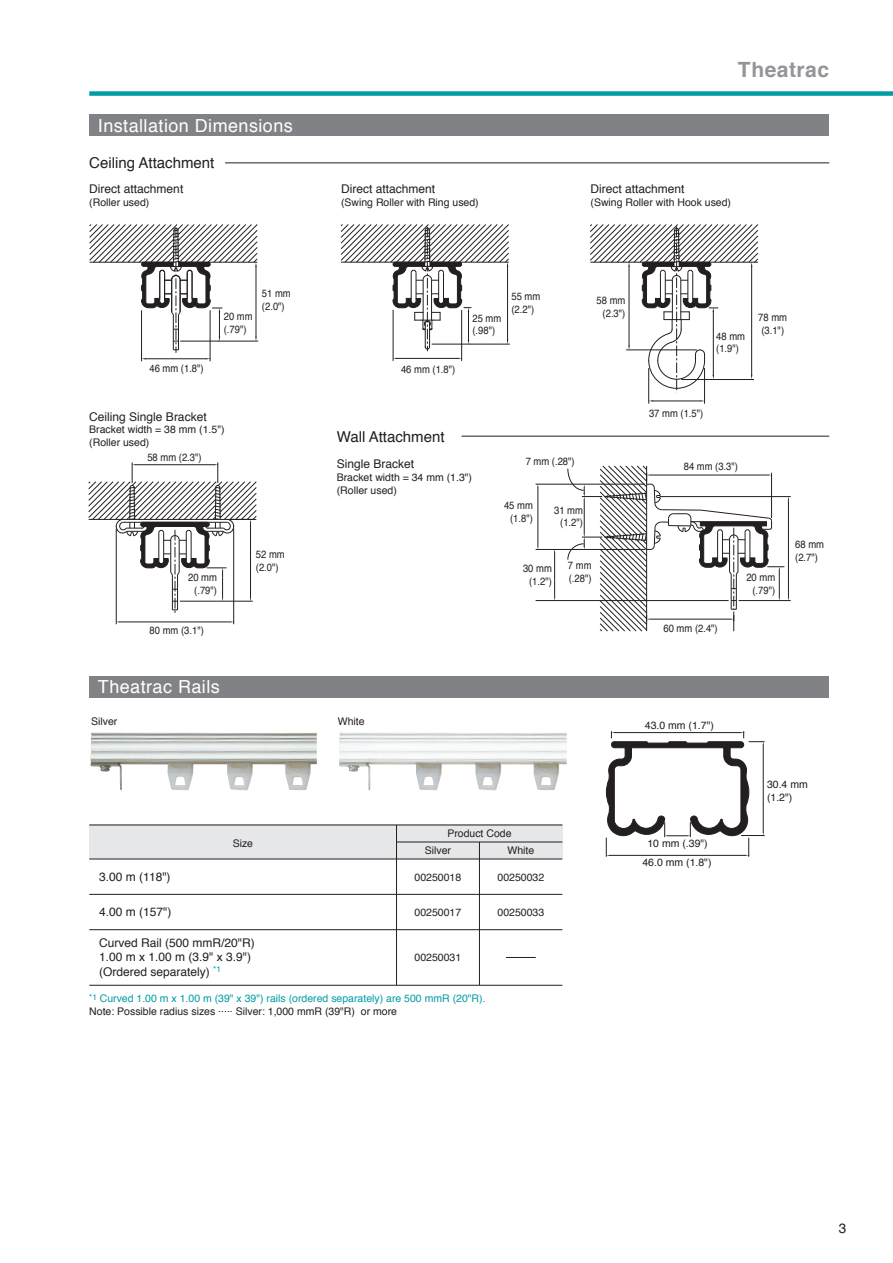
<style>
.page{position:relative;width:893px;height:1263px;background:#fff}
.page>*{position:absolute;margin:0;border:0;box-sizing:border-box;transform-origin:0 0}
.t1{font:700 21px "Helvetica";letter-spacing:.025em;color:#939598}
.t2{font:18px "Helvetica";letter-spacing:.025em;color:#fff}
.t3{font:15px "Helvetica";color:#231f20}
.t4{font:13.5px "Helvetica";color:#231f20}
.t5{font:12px/14.4px "Helvetica";color:#231f20}
.t6{font:10.5px/12.6px "Helvetica";color:#231f20}
.t7{font:10.5px/12.6px "Helvetica";color:#231f20;scale:.9 1}
.t8{font:10.5px/13.5px "Helvetica";color:#009da5}
.s1{color:#231f20}
</style>
<div class="page">
<div style="left:89px;top:91px;width:804px;height:5px;background:#009da5"></div>
<div style="left:89px;top:115px;width:740px;height:21px;background:#808285"></div>
<hr style="left:225px;top:162px;width:604px;height:1px;background:#231f20">
<hr style="left:462px;top:436px;width:367px;height:1px;background:#231f20">
<div style="left:89px;top:825px;width:473px;height:34px;background:#e6e7e9"></div>
<hr style="left:89px;top:859px;width:473px;height:1px;background:#231f20">
<hr style="left:89px;top:894px;width:473px;height:1px;background:#231f20">
<hr style="left:89px;top:929px;width:473px;height:1px;background:#231f20">
<hr style="left:396px;top:825px;width:1px;height:160px;background:#231f20">
<hr style="left:479px;top:842px;width:1px;height:143px;background:#231f20">
<hr style="left:89px;top:825px;width:473px;height:1px;background:#231f20">
<hr style="left:89px;top:985px;width:473px;height:1px;background:#231f20">
<svg style="left:606px;top:731px;width:159px;height:126px"></svg>
<hr style="left:210px;top:310px;width:1px;height:51px;background:#231f20">
<hr style="left:141px;top:310px;width:1px;height:51px;background:#231f20">
<svg style="left:89px;top:224px;width:169px;height:136px"></svg>
<hr style="left:432px;top:344px;width:78px;height:1px;background:#231f20">
<hr style="left:461px;top:310px;width:1px;height:51px;background:#231f20">
<hr style="left:393px;top:310px;width:1px;height:51px;background:#231f20">
<hr style="left:397px;top:358px;width:60px;height:1px;background:#231f20">
<svg style="left:341px;top:224px;width:168px;height:127px"></svg>
<hr style="left:704px;top:368px;width:1px;height:36px;background:#231f20">
<hr style="left:648px;top:368px;width:1px;height:36px;background:#231f20">
<hr style="left:653px;top:401px;width:47px;height:1px;background:#231f20">
<svg style="left:590px;top:224px;width:168px;height:168px"></svg>
<hr style="left:120px;top:622px;width:110px;height:1px;background:#231f20">
<hr style="left:233px;top:529px;width:1px;height:95px;background:#231f20">
<hr style="left:116px;top:529px;width:1px;height:95px;background:#231f20">
<svg style="left:88px;top:462px;width:169px;height:153px"></svg>
<hr style="left:123px;top:522px;width:104px;height:1px;background:#231f20">
<hr style="left:89px;top:519px;width:167px;height:1px;background:#231f20">
<hr style="left:739px;top:600px;width:52px;height:1px;background:#231f20">
<hr style="left:536px;top:600px;width:193px;height:1px;background:#231f20">
<hr style="left:660px;top:496px;width:131px;height:1px;background:#231f20">
<hr style="left:538px;top:488px;width:1px;height:58px;background:#231f20">
<svg style="left:554px;top:550px;width:1px;height:50px"></svg>
<hr style="left:536px;top:549px;width:109px;height:1px;background:#231f20">
<hr style="left:536px;top:484px;width:109px;height:1px;background:#231f20">
<svg style="left:568px;top:466px;width:221px;height:165px"></svg>
<hr style="left:397px;top:842px;width:165px;height:1px;background:#231f20">
<hr style="left:506px;top:957px;width:30px;height:1px;background:#231f20">
<div style="left:89px;top:676px;width:740px;height:21px;background:#808285"></div>
<img style="left:339px;top:733px;width:228px;height:57px">
<img style="left:90px;top:733px;width:227px;height:57px">
<h2 class="t2" style="left:98px;top:112px;width:196px">Installation Dimensions</h2>
<h3 class="t3" style="left:89px;top:152px;width:127px">Ceiling Attachment</h3>
<p class="t5" style="left:89px;top:182px;width:96px">Direct attachment</p>
<p class="t6" style="left:89px;top:196px;width:62px">(Roller used)</p>
<p class="t7" style="left:149px;top:362px;width:62px">46 mm (1.8")</p>
<p class="t7" style="left:224px;top:311px;width:34px">20 mm (.79")</p>
<p class="t7" style="left:262px;top:288px;width:34px">51 mm (2.0")</p>
<p class="t5" style="left:89px;top:409px;width:119px">Ceiling Single Bracket</p>
<p class="t6" style="left:89px;top:423px;width:137px">Bracket width = 38 mm (1.5") (Roller used)</p>
<p class="t7" style="left:147px;top:451px;width:62px">58 mm (2.3")</p>
<p class="t7" style="left:188px;top:571px;width:34px;text-align:center">20 mm (.79")</p>
<p class="t7" style="left:150px;top:624px;width:62px">80 mm (3.1")</p>
<p class="t7" style="left:256px;top:549px;width:34px">52 mm (2.0")</p>
<h1 class="t1" style="left:738px;top:52px;width:93px">Theatrac</h1>
<p class="t5" style="left:341px;top:182px;width:96px">Direct attachment</p>
<p class="t6" style="left:341px;top:196px;width:139px">(Swing Roller with Ring used)</p>
<p class="t5" style="left:590px;top:182px;width:96px">Direct attachment</p>
<p class="t6" style="left:590px;top:196px;width:142px">(Swing Roller with Hook used)</p>
<p class="t7" style="left:401px;top:363px;width:62px">46 mm (1.8")</p>
<p class="t7" style="left:472px;top:312px;width:34px">25 mm (.98")</p>
<p class="t7" style="left:511px;top:291px;width:34px">55 mm (2.2")</p>
<p class="t7" style="left:596px;top:294px;width:34px;text-align:center">58 mm (2.3")</p>
<h3 class="t3" style="left:337px;top:425px;width:109px">Wall Attachment</h3>
<p class="t5" style="left:337px;top:457px;width:79px">Single Bracket</p>
<p class="t6" style="left:337px;top:471px;width:137px">Bracket width = 34 mm (1.3") (Roller used)</p>
<p class="t7" style="left:526px;top:455px;width:56px">7 mm (.28")</p>
<p class="t7" style="left:504px;top:500px;width:34px;text-align:center">45 mm (1.8")</p>
<p class="t7" style="left:554px;top:504px;width:34px;text-align:center">31 mm (1.2")</p>
<p class="t7" style="left:716px;top:330px;width:34px">48 mm (1.9")</p>
<p class="t7" style="left:758px;top:311px;width:34px">78 mm (3.1")</p>
<p class="t7" style="left:649px;top:407px;width:62px">37 mm (1.5")</p>
<p class="t7" style="left:684px;top:460px;width:62px">84 mm (3.3")</p>
<p class="t7" style="left:568px;top:560px;width:28px">7 mm (.28")</p>
<p class="t7" style="left:523px;top:562px;width:34px;text-align:center">30 mm (1.2")</p>
<p class="t7" style="left:746px;top:571px;width:34px;text-align:center">20 mm (.79")</p>
<p class="t7" style="left:663px;top:622px;width:62px">60 mm (2.4")</p>
<p class="t7" style="left:795px;top:538px;width:34px">68 mm (2.7")</p>
<h2 class="t2" style="left:98px;top:673px;width:123px">Theatrac Rails</h2>
<p class="t6" style="left:91px;top:715px;width:28px">Silver</p>
<p class="t6" style="left:338px;top:715px;width:28px">White</p>
<p class="t5" style="left:99px;top:870px;width:73px">3.00 m (118")</p>
<p class="t5" style="left:99px;top:905px;width:74px">4.00 m (157")</p>
<p class="t6" style="left:233px;top:837px;width:22px">Size</p>
<p class="t5" style="left:99px;top:936px;width:157px">Curved Rail (500 mmR/20"R)<br>1.00 m x 1.00 m (3.9" x 3.9") (Ordered separately) <sup>*1</sup></p>
<p class="t6" style="left:425px;top:825px;width:88px;line-height:17.2px;text-indent:23px">Product Code<br>Silver</p>
<p class="t6" style="left:507px;top:845px;width:28px">White</p>
<p class="t6" style="left:415px;top:871px;width:48px">00250018</p>
<p class="t6" style="left:415px;top:906px;width:48px">00250017</p>
<p class="t6" style="left:415px;top:951px;width:48px">00250031</p>
<p class="t6" style="left:498px;top:871px;width:48px">00250032</p>
<p class="t6" style="left:498px;top:906px;width:48px">00250033</p>
<p class="t8" style="left:89px;top:992px;width:398px"><sup>*1</sup> Curved 1.00 m x 1.00 m (39" x 39") rails (ordered separately) are 500 mmR (20"R).<br><span class="s1">Note: Possible radius sizes </span><sup>.....</sup> <span class="s1">Silver: 1,000 mmR (39"R) or more</span></p>
<p class="t6" style="left:645px;top:719px;width:71px">43.0 mm (1.7")</p>
<p class="t6" style="left:647px;top:838px;width:62px">10 mm (.39")</p>
<p class="t6" style="left:642px;top:856px;width:71px">46.0 mm (1.8")</p>
<p class="t6" style="left:767px;top:778px;width:42px">30.4 mm (1.2")</p>
<p class="t4" style="left:839px;top:1218px;width:9px">3</p>
</div>
